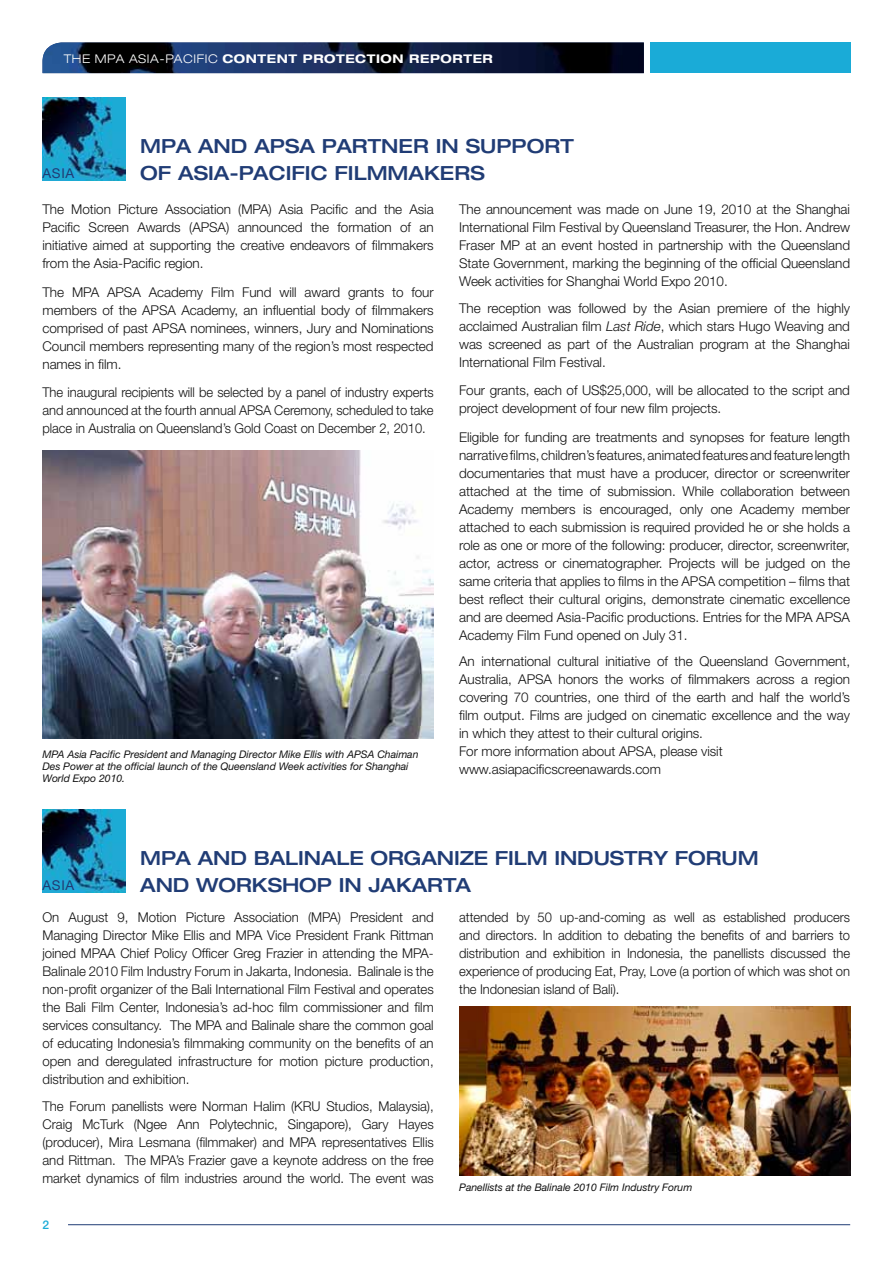
<style>
.page{position:relative;width:893px;height:1263px;background:#fff}
.page>*{position:absolute;margin:0;border:0;box-sizing:border-box;transform-origin:0 0}
.t1{font:500 expanded 19.5px "Helvetica Neue";letter-spacing:-.005em;color:#203c75}
.t2{font:300 13.5px/18px "Helvetica Neue";letter-spacing:-.005em;color:#121212;text-align:justify}
.t3{font:300 13.5px/18px "Helvetica Neue";letter-spacing:-.005em;color:#121212;text-align:justify;scale:.96 1}
.t4{font:13.5px "Helvetica Neue";letter-spacing:.05em;color:#203c75}
.t5{font:700 expanded 12px "Helvetica Neue";letter-spacing:.05em;color:#fff}
.t6{font:500 12px "Helvetica Neue";color:#1aabd7}
.t7{font:italic 10.5px/12px "Helvetica Neue";letter-spacing:-.005em;color:#121212}
.s1{font-weight:300}
.s2{font-style:italic}
</style>
<div class="page">
<hr style="left:68px;top:1224px;width:782px;height:1px;background:#203c75">
<img style="left:43px;top:43px;width:601px;height:30px">
<div style="left:650px;top:43px;width:200px;height:30px;background:#1aabd7"></div>
<img style="left:43px;top:98px;width:82px;height:82px">
<img style="left:43px;top:451px;width:391px;height:287px">
<img style="left:43px;top:810px;width:82px;height:82px">
<img style="left:459px;top:1006px;width:391px;height:169px">
<p class="t5" style="left:64px;top:51px;width:431px"><span class="s1">THE MPA ASIA-PACIFIC</span> CONTENT PROTECTION REPORTER</p>
<h1 class="t1" style="left:140px;top:134px;width:91px">MPA AND</h1>
<h1 class="t1" style="left:254px;top:134px;width:17px">APSA</h1>
<h1 class="t1" style="left:322px;top:134px;width:16px">PARTNER</h1>
<h1 class="t1" style="left:436px;top:134px;width:47px">IN SUPPORT</h1>
<p class="t4" style="left:43px;top:165px;width:33px">ASIA</p>
<h1 class="t1" style="left:140px;top:161px;width:52px">OF ASIA</h1>
<h1 class="t1" style="left:229px;top:161px;width:23px">-PACIFIC</h1>
<h1 class="t1" style="left:335px;top:161px;width:16px">FILMMA</h1>
<h1 class="t1" style="left:424px;top:161px;width:32px">KERS</h1>
<p class="t2" style="left:459px;top:200px;width:392px">The announcement was made on June 19, 2010 at the Shanghai International Film Festival by Queensland Treasurer, the Hon. Andrew Fraser MP at an event hosted in partnership with the Queensland State Government, marking the beginning of the official Queensland Week activities for Shanghai World Expo 2010.</p>
<p class="t2" style="left:459px;top:298px;width:392px">The reception was followed by the Asian premiere of the highly acclaimed Australian film <span class="s2">Last Ride</span>, which stars Hugo Weaving and was screened as part of the Australian program at the Shanghai International Film Festival.</p>
<p class="t2" style="left:459px;top:381px;width:392px">Four grants, each of US$25,000, will be allocated to the script and project development of four new film projects.</p>
<p class="t2" style="left:459px;top:428px;width:392px">Eligible for funding are treatments and synopses for feature length narrative films, children’s features, animated features and feature length documentaries that must have a producer, director or screenwriter attached at the time of submission. While collaboration between Academy members is encouraged, only one Academy member attached to each submission is required provided he or she holds a role as one or more of the following: producer, director, screenwriter, actor, actress or cinematographer. Projects will be judged on the same criteria that applies to films in the APSA competition – films that best reflect their cultural origins, demonstrate cinematic excellence and are deemed Asia-Pacific productions. Entries for the MPA APSA Academy Film Fund opened on July 31.</p>
<p class="t2" style="left:459px;top:652px;width:392px;text-align:left">An international cultural initiative of the Queensland Government, Australia, APSA honors the works of filmmakers across a region covering 70 countries, one third of the earth and half the world’s film output. Films are judged on cinematic excellence and the way in which they attest to their cultural origins.<br>For more information about APSA, please visit www.asiapacificscreenawards.com</p>
<p class="t2" style="left:43px;top:200px;width:393px">The Motion Picture Association (MPA) Asia Pacific and the Asia Pacific Screen Awards (APSA) announced the formation of an initiative aimed at supporting the creative endeavors of filmmakers from the Asia-Pacific region.</p>
<p class="t2" style="left:43px;top:283px;width:393px">The MPA APSA Academy Film Fund will award grants to four members of the APSA Academy, an influential body of filmmakers comprised of past APSA nominees, winners, Jury and Nominations Council members representing many of the region’s most respected names in film.</p>
<p class="t3" style="left:43px;top:383px;width:409px">The inaugural recipients will be selected by a panel of industry experts and announced at the fourth annual APSA Ceremony, scheduled to take place in Australia on Queensland’s Gold Coast on December 2, 2010.</p>
<p class="t7" style="left:43px;top:748px;width:377px">MPA Asia Pacific President and Managing Director Mike Ellis with APSA Chaiman<br>Des Power at the official launch of the Queensland Week activities for Shanghai<br>World Expo 2010.</p>
<h1 class="t1" style="left:140px;top:846px;width:620px">MPA AND BALINALE ORGANIZE FILM INDUSTRY FORUM</h1>
<p class="t4" style="left:43px;top:877px;width:33px">ASIA</p>
<h1 class="t1" style="left:140px;top:873px;width:332px">AND WORKSHOP IN JAKARTA</h1>
<p class="t3" style="left:459px;top:908px;width:409px">attended by 50 up-and-coming as well as established producers and directors. In addition to debating the benefits of and barriers to distribution and exhibition in Indonesia, the panellists discussed the experience of producing Eat, Pray, Love (a portion of which was shot on the Indonesian island of Bali).</p>
<p class="t2" style="left:43px;top:908px;width:393px">On August 9, Motion Picture Association (MPA) President and Managing Director Mike Ellis and MPA Vice President Frank Rittman joined MPAA Chief Policy Officer Greg Frazier in attending the MPA-Balinale 2010 Film Industry Forum in Jakarta, Indonesia. Balinale is the non-profit organizer of the Bali International Film Festival and operates the Bali Film Center, Indonesia’s ad-hoc film commissioner and film services consultancy. The MPA and Balinale share the common goal of educating Indonesia’s filmmaking community on the benefits of an open and deregulated infrastructure for motion picture production, distribution and exhibition.</p>
<p class="t2" style="left:43px;top:1096px;width:393px">The Forum panellists were Norman Halim (KRU Studios, Malaysia), Craig McTurk (Ngee Ann Polytechnic, Singapore), Gary Hayes (producer), Mira Lesmana (filmmaker) and MPA representatives Ellis and Rittman. The MPA’s Frazier gave a keynote address on the free market dynamics of film industries around the world. The event was</p>
<p class="t7" style="left:459px;top:1181px;width:235px">Panellists at the Balinale 2010 Film Industry Forum</p>
<p class="t6" style="left:43px;top:1218px;width:8px">2</p>
</div>
